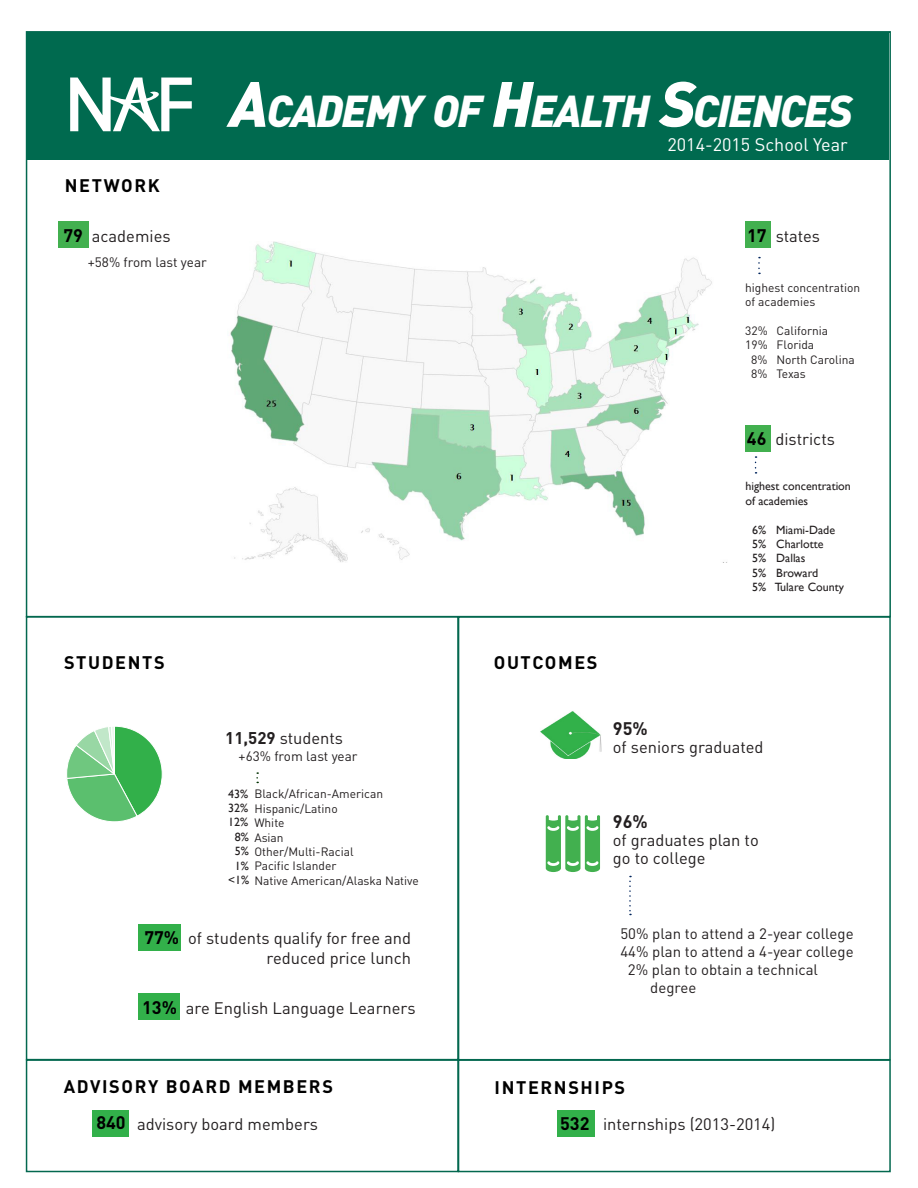
<style>
.page{position:relative;width:918px;height:1188px;background:#fff}
.page>*{position:absolute;margin:0;border:0;box-sizing:border-box;transform-origin:0 0}
.t1{font:italic 900 44.1px "DINOT";letter-spacing:-.045em;color:#fff}
.one_sheet_paragraph{font:700 18px "DINOT";letter-spacing:.09em;color:#000}
.one_sheet_paragraph-2{font:18px "DINOT";color:#fff}
.t2{font:700 18px "DINOT";color:#231f20}
.t3{font:700 18px "DINOT";color:#000}
.t4{font:16.5px/19.8px "DINOT";color:#231f20;text-align:right}
.t5{font:15px/18px "DINOT";color:#231f20}
.t6{font:13.5px "DINOT";color:#231f20}
.t7{font:12px/14.4px "DINOT";color:#231f20}
.t8{font:12px/14.4px "Gill Sans";color:#231f20}
.s1{font-weight:700;font-size:18px;color:#000}
.s2{font-size:63px}
.s3{font-weight:700;font-size:16.8px}
.s4{font-family:"Gill Sans"}
</style>
<div class="page">
<div style="left:27px;top:32px;width:862px;height:128px;background:#006a4f"></div>
<svg style="left:70px;top:78px;width:122px;height:53px"></svg>
<div style="left:745px;top:426px;width:26px;height:26px;background:#42b04f"></div>
<div style="left:138px;top:924px;width:43px;height:27px;background:#32b04a"></div>
<div style="left:138px;top:993px;width:42px;height:27px;background:#32b04a"></div>
<div style="left:93px;top:1110px;width:36px;height:27px;background:#32b04a"></div>
<div style="left:557px;top:1110px;width:38px;height:27px;background:#32b04a"></div>
<div style="left:26px;top:616px;width:433px;height:444px;border:2px solid #03684f"></div>
<div style="left:458px;top:616px;width:433px;height:444px;border:2px solid #03684f"></div>
<div style="left:26px;top:1059px;width:433px;height:113px;border:2px solid #03684f"></div>
<div style="left:458px;top:1059px;width:433px;height:113px;border:2px solid #03684f"></div>
<svg style="left:755px;top:456px;width:2px;height:18px"></svg>
<div style="left:59px;top:221px;width:30px;height:27px;background:#42b04f"></div>
<div style="left:745px;top:221px;width:26px;height:27px;background:#42b04f"></div>
<svg style="left:758px;top:257px;width:2px;height:17px"></svg>
<svg style="left:546px;top:815px;width:54px;height:57px"></svg>
<img style="left:540px;top:711px;width:61px;height:48px">
<svg style="left:67px;top:726px;width:96px;height:96px"></svg>
<img style="left:230px;top:242px;width:497px;height:321px">
<svg style="left:629px;top:876px;width:2px;height:39px"></svg>
<p class="one_sheet_paragraph" style="left:65px;top:174px;width:13px">NET</p>
<p class="one_sheet_paragraph" style="left:104px;top:174px;width:57px">WOR K</p>
<p class="t4" style="left:63px;top:226px;width:109px"><span class="s1">79</span> academies</p>
<p class="t6" style="left:88px;top:254px;width:120px">+58% from last year</p>
<p class="t1" style="left:230px;top:82px;width:626px"><span class="s2">A</span>CADEMY OF <span class="s2">H</span>EALTH <span class="s2">S</span>CIENCES</p>
<p class="one_sheet_paragraph-2" style="left:668px;top:133px;width:182px">2014-2015 School Year</p>
<p class="t4" style="left:747px;top:226px;width:74px"><span class="s1">17</span> states</p>
<p class="t7" style="left:745px;top:280px;width:117px">highest concentration of academies</p>
<p class="t7" style="left:745px;top:323px;width:85px">32% California</p>
<p class="t7" style="left:745px;top:338px;width:71px">19% Florida</p>
<p class="t7" style="left:751px;top:352px;width:105px">8% North Carolina</p>
<p class="t7" style="left:751px;top:366px;width:56px">8% Texas</p>
<p class="t4" style="left:747px;top:429px;width:89px"><span class="s1">46</span> districts</p>
<p class="t8" style="left:745px;top:479px;width:107px">highest concentration of academies</p>
<p class="t8" style="left:752px;top:523px;width:84px">6% Miami-Dade</p>
<p class="t8" style="left:752px;top:537px;width:73px">5% Charlotte</p>
<p class="t8" style="left:752px;top:551px;width:55px">5% Dallas</p>
<p class="t8" style="left:752px;top:566px;width:68px">5% Broward</p>
<p class="t8" style="left:752px;top:580px;width:93px">5% Tulare County</p>
<p class="one_sheet_paragraph" style="left:64px;top:651px;width:14px">STUDENTS</p>
<p class="t4" style="left:225px;top:728px;width:119px"><span class="s3">11,529</span> students</p>
<p class="t6" style="left:239px;top:747px;width:120px">+63% from last year</p>
<p class="t7" style="left:254px;top:787px;width:130px">Black/African-American<br>Hispanic/Latino</p>
<p class="t7" style="left:254px;top:816px;width:32px">White</p>
<p class="t7" style="left:235px;top:830px;width:50px"><span class="s4">8%</span> Asian</p>
<p class="t7" style="left:235px;top:844px;width:120px"><span class="s4">5%</span> Other/Multi-Racial</p>
<p class="t7" style="left:235px;top:859px;width:103px"><span class="s4">1%</span> Pacific Islander</p>
<p class="t7" style="left:228px;top:873px;width:192px"><span class="s4">&lt;1%</span> Native American/Alaska Native</p>
<p class="t8" style="left:228px;top:787px;width:22px">43%</p>
<p class="t8" style="left:228px;top:801px;width:22px">32%</p>
<p class="t8" style="left:228px;top:815px;width:22px">12%</p>
<p class="one_sheet_paragraph" style="left:494px;top:651px;width:14px">OUTCOMES</p>
<p class="t2" style="left:613px;top:717px;width:36px">95%</p>
<p class="t4" style="left:613px;top:737px;width:152px">of seniors graduated</p>
<p class="t2" style="left:613px;top:810px;width:36px">96%</p>
<p class="t4" style="left:613px;top:831px;width:147px;line-height:18px;text-align:left">of graduates plan to go to college</p>
<p class="t4" style="left:144px;top:928px;width:268px"><span class="s1">77%</span> of students qualify for free and reduced price lunch</p>
<p class="t4" style="left:142px;top:998px;width:275px"><span class="s1">13%</span> are English Language Learners</p>
<p class="t5" style="left:620px;top:924px;width:235px">50% plan to attend a 2-year college<br>44% plan to attend a 4-year college</p>
<p class="t5" style="left:650px;top:960px;width:169px;text-indent:-22px">2% plan to obtain a technical degree</p>
<p class="one_sheet_paragraph" style="left:64px;top:1075px;width:51px">ADVISORY</p>
<p class="one_sheet_paragraph" style="left:166px;top:1075px;width:27px">BOARD</p>
<p class="one_sheet_paragraph" style="left:238px;top:1075px;width:15px">MEM</p>
<p class="one_sheet_paragraph" style="left:283px;top:1075px;width:26px">BERS</p>
<p class="one_sheet_paragraph" style="left:495px;top:1076px;width:13px">INTERNS</p>
<p class="one_sheet_paragraph" style="left:581px;top:1076px;width:25px">HIPS</p>
<p class="t3" style="left:96px;top:1111px;width:31px">840</p>
<p class="t3" style="left:560px;top:1112px;width:31px">532</p>
<p class="t4" style="left:137px;top:1114px;width:182px">advisory board members</p>
<p class="t4" style="left:603px;top:1114px;width:174px">internships (2013-2014)</p>
</div>
